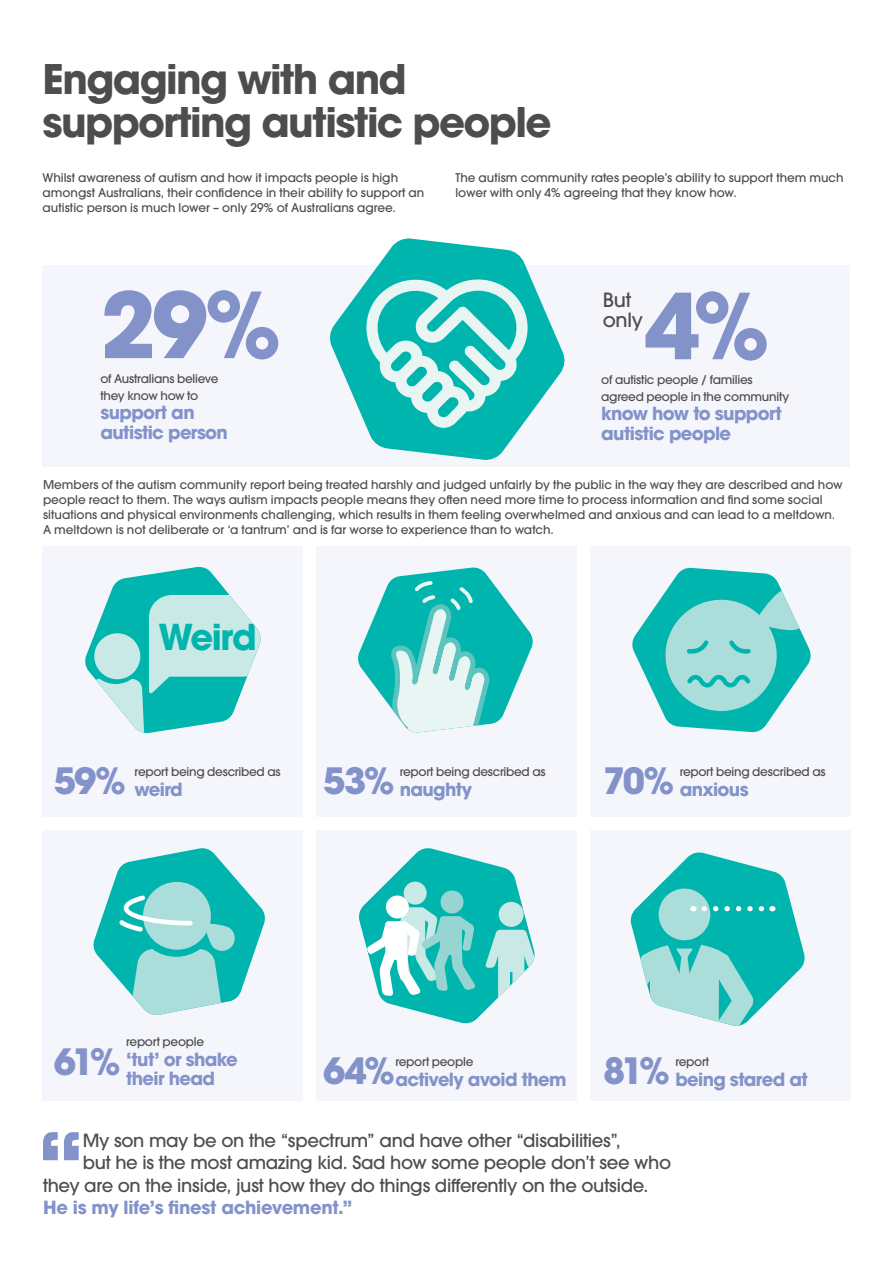
<style>
.page{position:relative;width:893px;height:1263px;background:#fff}
.page>*{position:absolute;margin:0;border:0;box-sizing:border-box;transform-origin:0 0}
.t1{font:700 90px "ITC Avant Garde Pro";color:#8393ca}
.t2{font:700 84.75px "ITC Avant Garde Pro";color:#8393ca}
.t3{font:700 40.5px/43.5px "ITC Avant Garde Pro";letter-spacing:-.04em;color:#4d4d4f}
.t4{font:700 36px "ITC Avant Garde Pro";letter-spacing:-.05em;color:#8393ca}
.t5{font:700 35.4px "ITC Avant Garde Pro";letter-spacing:-.04em;color:#00b5ad}
.t6{font:500 19.5px/19.5px "ITC Avant Garde Pro";letter-spacing:-.015em;color:#4d4d4f}
.t7{font:500 18px "ITC Avant Garde Pro";letter-spacing:-.015em;color:#4d4d4f}
.t8{font:700 18px/19.5px "ITC Avant Garde Pro";letter-spacing:-.035em;color:#8393ca}
.t9{font:500 12px/15px "ITC Avant Garde Pro";color:#4d4d4f}
.t10{font:500 12px/16.5px "ITC Avant Garde Pro";letter-spacing:-.02em;color:#4d4d4f}
.t11{font:500 12px/16.5px "ITC Avant Garde Pro";letter-spacing:-.025em;color:#4d4d4f}
.s1{font-size:36px}
</style>
<div class="page">
<div style="left:43px;top:265px;width:807px;height:202px;background:#f5f6fb"></div>
<svg style="left:330px;top:238px;width:235px;height:222px"></svg>
<svg style="left:366px;top:279px;width:162px;height:149px"></svg>
<div style="left:43px;top:547px;width:260px;height:270px;background:#f5f6fb"></div>
<div style="left:43px;top:830px;width:260px;height:270px;background:#f5f6fb"></div>
<div style="left:316px;top:547px;width:261px;height:270px;background:#f5f6fb"></div>
<div style="left:316px;top:830px;width:261px;height:270px;background:#f5f6fb"></div>
<div style="left:590px;top:547px;width:260px;height:270px;background:#f5f6fb"></div>
<div style="left:590px;top:830px;width:260px;height:270px;background:#f5f6fb"></div>
<svg style="left:93px;top:848px;width:172px;height:167px"></svg>
<svg style="left:630px;top:852px;width:175px;height:174px"></svg>
<svg style="left:359px;top:848px;width:176px;height:176px"></svg>
<svg style="left:358px;top:567px;width:175px;height:166px"></svg>
<svg style="left:85px;top:566px;width:176px;height:168px"></svg>
<svg style="left:632px;top:567px;width:179px;height:165px"></svg>
<h3 class="t3" style="left:43px;top:57px;width:510px">Engaging with and supporting autistic people</h3>
<p class="t9" style="left:43px;top:170px;width:383px">Whilst awareness of autism and how it impacts people is high amongst Australians, their confidence in their ability to support an autistic person is much lower – only 29% of Australians agree.</p>
<p class="t9" style="left:455px;top:170px;width:390px">The autism community rates people’s ability to support them much lower with only 4% agreeing that they know how.</p>
<h1 class="t1" style="left:100px;top:265px;width:183px">29%</h1>
<p class="t11" style="left:100px;top:370px;width:120px">of Australians believe they know how to</p>
<h3 class="t8" style="left:100px;top:403px;width:129px">support an autistic person</h3>
<h1 class="t1" style="left:644px;top:266px;width:127px">4%</h1>
<p class="t10" style="left:601px;top:371px;width:190px">of autistic people / families agreed people in the community</p>
<h3 class="t8" style="left:601px;top:404px;width:182px">know how to support autistic people</h3>
<h3 class="t6" style="left:603px;top:290px;width:42px">But only</h3>
<p class="t9" style="left:43px;top:477px;width:801px">Members of the autism community report being treated harshly and judged unfairly by the public in the way they are described and how people react to them. The ways autism impacts people means they often need more time to process information and find some social situations and physical environments challenging, which results in them feeling overwhelmed and anxious and can lead to a meltdown.<br>A meltdown is not deliberate or ‘a tantrum’ and is far worse to experience than to watch.</p>
<h3 class="t5" style="left:158px;top:613px;width:100px">Weird</h3>
<h3 class="t4" style="left:54px;top:757px;width:74px">59%</h3>
<p class="t10" style="left:135px;top:763px;width:147px">report being described as</p>
<h3 class="t8" style="left:135px;top:779px;width:50px">weird</h3>
<h3 class="t4" style="left:323px;top:757px;width:73px">53%</h3>
<p class="t10" style="left:400px;top:763px;width:147px">report being described as</p>
<h3 class="t8" style="left:400px;top:779px;width:74px">naughty</h3>
<h3 class="t4" style="left:603px;top:757px;width:73px">70%</h3>
<p class="t10" style="left:680px;top:763px;width:147px">report being described as</p>
<h3 class="t8" style="left:680px;top:779px;width:71px">anxious</h3>
<p class="t10" style="left:126px;top:1034px;width:80px">report people</p>
<h3 class="t8" style="left:126px;top:1049px;width:113px">‘tut’ or shake their head</h3>
<h3 class="t4" style="left:323px;top:1046px;width:73px">64%</h3>
<p class="t10" style="left:395px;top:1053px;width:80px">report people</p>
<h3 class="t4" style="left:54px;top:1037px;width:68px">61%</h3>
<h3 class="t8" style="left:395px;top:1069px;width:414px">actively avoid them <span class="s1">81%</span> being stared at</h3>
<p class="t9" style="left:675px;top:1054px;width:35px">report</p>
<h2 class="t2" style="left:37px;top:1107px;width:49px">“</h2>
<h3 class="t7" style="left:83px;top:1129px;width:540px">My son may be on the “spectrum” and have other “disabilities”,</h3>
<h3 class="t7" style="left:83px;top:1151px;width:590px">but he is the most amazing kid. Sad how some people don’t see who</h3>
<h3 class="t7" style="left:43px;top:1174px;width:607px">they are on the inside, just how they do things differently on the outside.</h3>
<h3 class="t8" style="left:43px;top:1198px;width:311px">He is my life’s finest achievement.”</h3>
</div>
